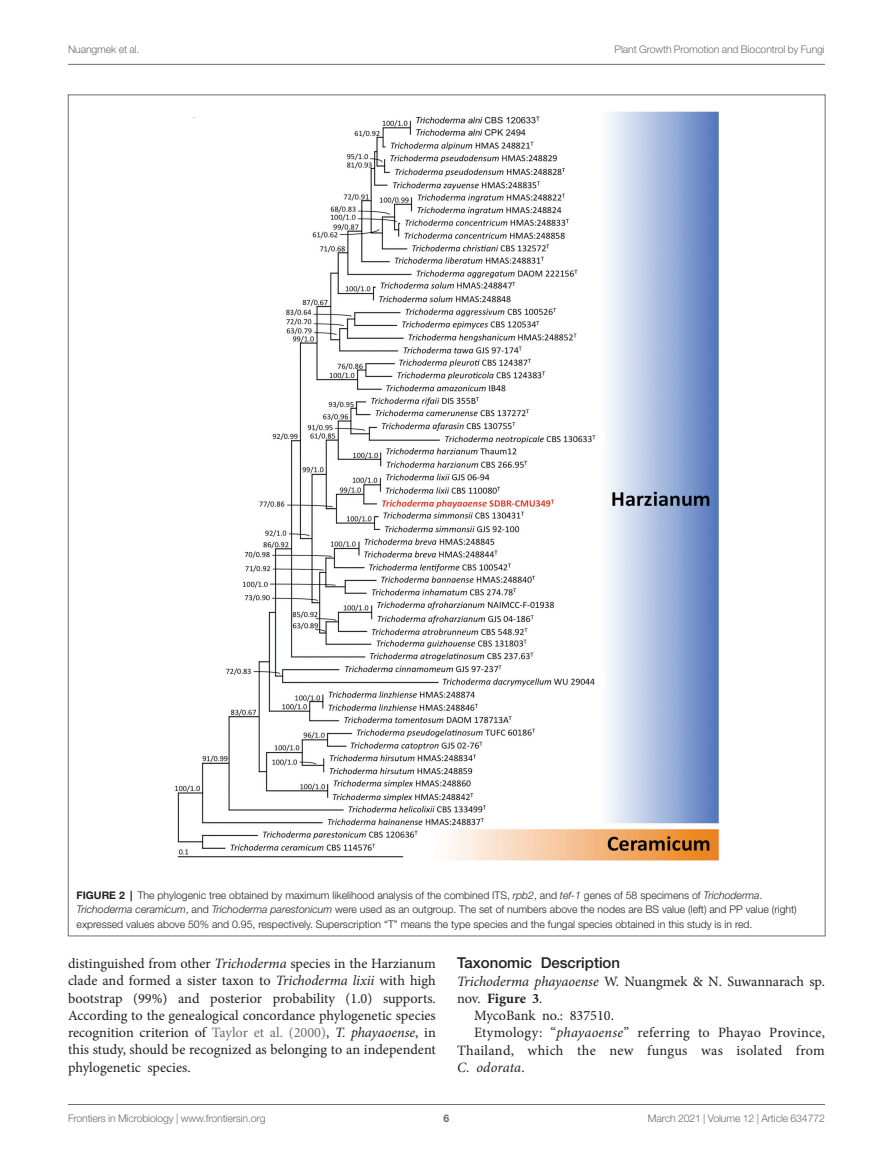
<style>
.page{position:relative;width:893px;height:1170px;background:#fff}
.page>*{position:absolute;margin:0;border:0;box-sizing:border-box;transform-origin:0 0}
.HEAD_3{font:500 15px "Helvetica Neue LT Std";color:#231f20}
.TEXT_FLUSH{font:14.25px/17.2px "Minion Pro";color:#231f20;text-align:justify}
.TEXT{font:14.25px/17.2px "Minion Pro";letter-spacing:.015em;color:#231f20;text-align:justify}
.FIG_LEG{font:300 10.5px/14.2px "Helvetica Neue LT Std";color:#231f20}
.t1{font:300 10.5px "Helvetica Neue LT Std";letter-spacing:-.015em;color:#6c6d70}
.t2{font:700 10.5px "Helvetica Neue LT Std";color:#6c6d70}
.s1{font-weight:700}
.s2{font-style:italic}
.s3{color:#6c6d70}
</style>
<div class="page">
<hr style="left:68px;top:64px;width:757px;height:1px;background:#6c6d70">
<hr style="left:68px;top:1104px;width:757px;height:1px;background:#6c6d70">
<img style="left:175px;top:111px;width:544px;height:750px">
<p class="t1" style="left:68px;top:42px;width:73px">Nuangmek et al.</p>
<p class="t1" style="left:615px;top:42px;width:212px">Plant Growth Promotion and Biocontrol by Fungi</p>
<p class="FIG_LEG" style="left:77px;top:887px;width:722px"><span class="s1">FIGURE 2 |</span> The phylogenic tree obtained by maximum likelihood analysis of the combined ITS, <span class="s2">rpb2</span>, and <span class="s2">tef-1</span> genes of 58 specimens of <span class="s2">Trichoderma</span>.<br><span class="s2">Trichoderma ceramicum</span>, and <span class="s2">Trichoderma parestonicum</span> were used as an outgroup. The set of numbers above the nodes are BS value (left) and PP value (right) expressed values above 50% and 0.95, respectively. Superscription “T” means the type species and the fungal species obtained in this study is in red.</p>
<p class="TEXT_FLUSH" style="left:68px;top:954px;width:369px">distinguished from other <span class="s2">Trichoderma</span> species in the Harzianum clade and formed a sister taxon to <span class="s2">Trichoderma lixii</span> with high bootstrap (99%) and posterior probability (1.0) supports.<br>According to the genealogical concordance phylogenetic species recognition criterion of <span class="s3">Taylor et al. (2000)</span>, <span class="s2">T. phayaoense</span>, in this study, should be recognized as belonging to an independent phylogenetic species.</p>
<p class="HEAD_3" style="left:457px;top:954px;width:165px">Taxonomic Description</p>
<p class="TEXT_FLUSH" style="left:457px;top:972px;width:369px"><span class="s2">Trichoderma phayaoense</span> W. Nuangmek &amp; N. Suwannarach sp. nov. <span class="s1">Figure 3</span>.</p>
<p class="TEXT" style="left:474px;top:1006px;width:141px">MycoBank no.: 837510.</p>
<p class="TEXT" style="left:457px;top:1024px;width:369px;text-indent:17px">Etymology: “<span class="s2">phayaoense</span>” referring to Phayao Province, Thailand, which the new fungus was isolated from <span class="s2">C. odorata</span>.</p>
<p class="t1" style="left:68px;top:1111px;width:199px">Frontiers in Microbiology | www.frontiersin.org</p>
<p class="t2" style="left:444px;top:1111px;width:7px">6</p>
<p class="t1" style="left:648px;top:1111px;width:178px">March 2021 | Volume 12 | Article 634772</p>
</div>
